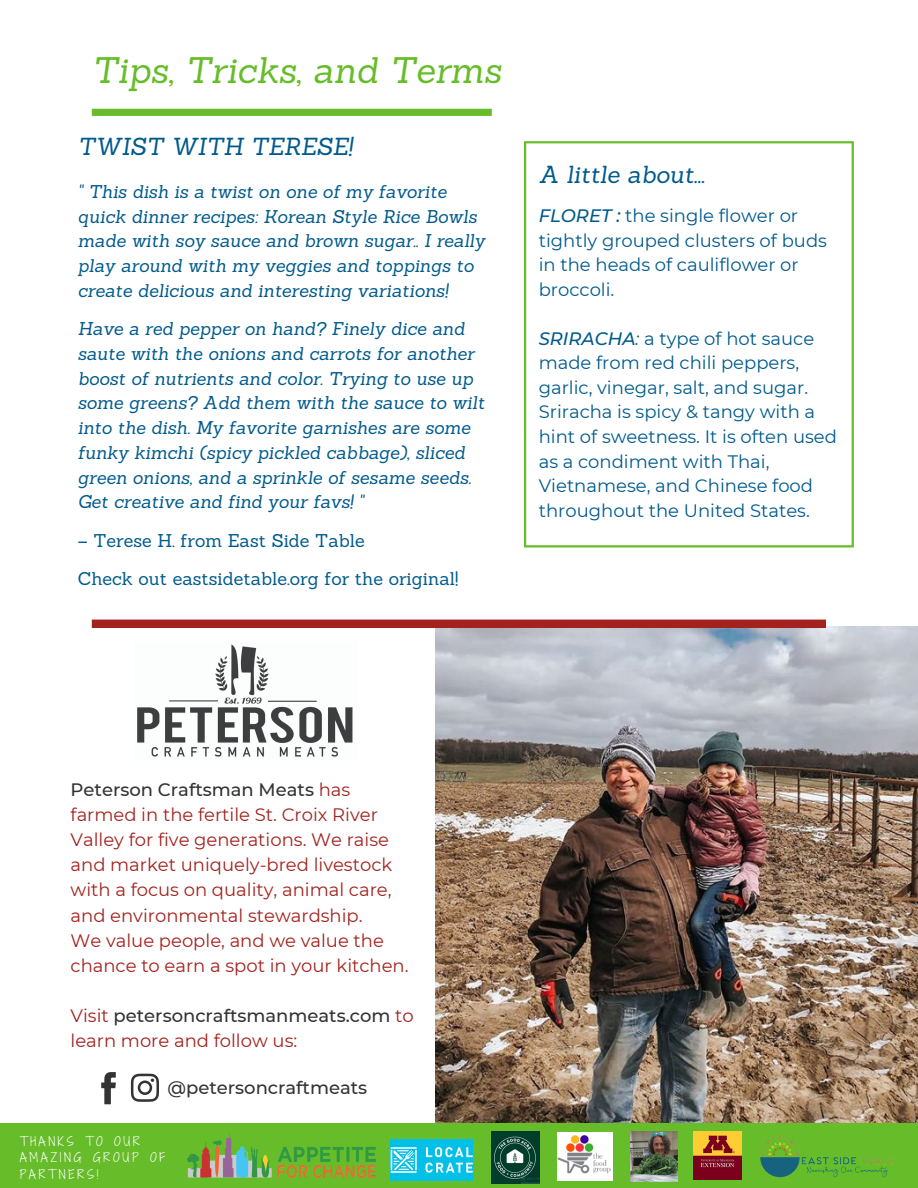
<style>
.page{position:relative;width:918px;height:1188px;background:#fff}
.page>*{position:absolute;margin:0;border:0;box-sizing:border-box;transform-origin:0 0}
.t1{font:italic 36px "Sanchez";color:#66bc29}
.t2{font:italic 24px "Sanchez";color:#005a8c}
.t3{font:italic 18px/24.8px "Sanchez";color:#005a8c}
.t4{font:18px/25px "Montserrat";color:#a2231e}
.t5{font:18px/24.6px "Montserrat";color:#005a8c}
.t6{font:18px/38.2px "Sanchez";color:#005a8c}
.t7{font:500 18px "Montserrat";color:#333}
.t8{font:12px/16.4px "Shadows Into Light Two";letter-spacing:.23em;color:#fff}
.s1{font-weight:500;font-style:italic}
.s2{font-style:italic}
.s3{font-weight:500;color:#333}
</style>
<div class="page">
<img style="left:435px;top:627px;width:483px;height:496px">
<div style="left:0;top:1123px;width:918px;height:65px;background:#66bc29"></div>
<div style="left:92px;top:620px;width:734px;height:8px;background:#a2231e"></div>
<svg style="left:524px;top:141px;width:330px;height:406px"></svg>
<svg style="left:92px;top:109px;width:400px;height:7px;background:#67bc2b"></svg>
<img style="left:187px;top:1135px;width:188px;height:43px">
<img style="left:558px;top:1132px;width:55px;height:48px">
<img style="left:492px;top:1132px;width:48px;height:51px">
<img style="left:631px;top:1132px;width:47px;height:49px">
<img style="left:693px;top:1132px;width:49px;height:48px">
<img style="left:391px;top:1139px;width:82px;height:42px">
<img style="left:760px;top:1134px;width:134px;height:44px">
<img style="left:137px;top:644px;width:216px;height:113px">
<svg style="left:101px;top:1072px;width:15px;height:32px"></svg>
<svg style="left:131px;top:1074px;width:28px;height:28px"></svg>
<h1 class="t1" style="left:92px;top:47px;width:411px">Tips, Tricks, and Terms</h1>
<h2 class="t2" style="left:78px;top:131px;width:276px">TWIST WITH TERESE!</h2>
<p class="t3" style="left:78px;top:179px;width:409px">" This dish is a twist on one of my favorite quick dinner recipes: Korean Style Rice Bowls made with soy sauce and brown sugar.. I really play around with my veggies and toppings to create delicious and interesting variations!</p>
<p class="t3" style="left:78px;top:316px;width:408px">Have a red pepper on hand? Finely dice and saute with the onions and carrots for another boost of nutrients and color. Trying to use up some greens? Add them with the sauce to wilt into the dish. My favorite garnishes are some funky kimchi (spicy pickled cabbage), sliced green onions, and a sprinkle of sesame seeds.<br>Get creative and find your favs! "</p>
<p class="t6" style="left:78px;top:521px;width:382px">– Terese H. from East Side Table<br>Check out eastsidetable.org for the original!</p>
<h2 class="t2" style="left:539px;top:159px;width:167px">A little about...</h2>
<p class="t5" style="left:539px;top:203px;width:290px"><span class="s1">FLORET :</span> the single flower or tightly grouped clusters of buds in the heads of cauliflower or broccoli.</p>
<p class="t5" style="left:539px;top:326px;width:300px"><span class="s1">SRIRACHA</span><span class="s2">:</span> a type of hot sauce made from red chili peppers, garlic, vinegar, salt, and sugar.<br>Sriracha is spicy &amp; tangy with a hint of sweetness. It is often used as a condiment with Thai,<br>Vietnamese, and Chinese food throughout the United States.</p>
<p class="t4" style="left:71px;top:777px;width:340px"><span class="s3">Peterson Craftsman Meats</span> has farmed in the fertile St. Croix River Valley for five generations. We raise and market uniquely-bred livestock with a focus on quality, animal care, and environmental stewardship.<br>We value people, and we value the chance to earn a spot in your kitchen.</p>
<p class="t4" style="left:71px;top:1003px;width:345px">Visit <span class="s3">petersoncraftsmanmeats.com</span> to learn more and follow us:</p>
<p class="t7" style="left:168px;top:1077px;width:201px">@petersoncraftmeats</p>
<p class="t8" style="left:20px;top:1133px;width:147px">THANKS TO OUR<br>AMAZING GROUP OF<br>PARTNERS!</p>
</div>
